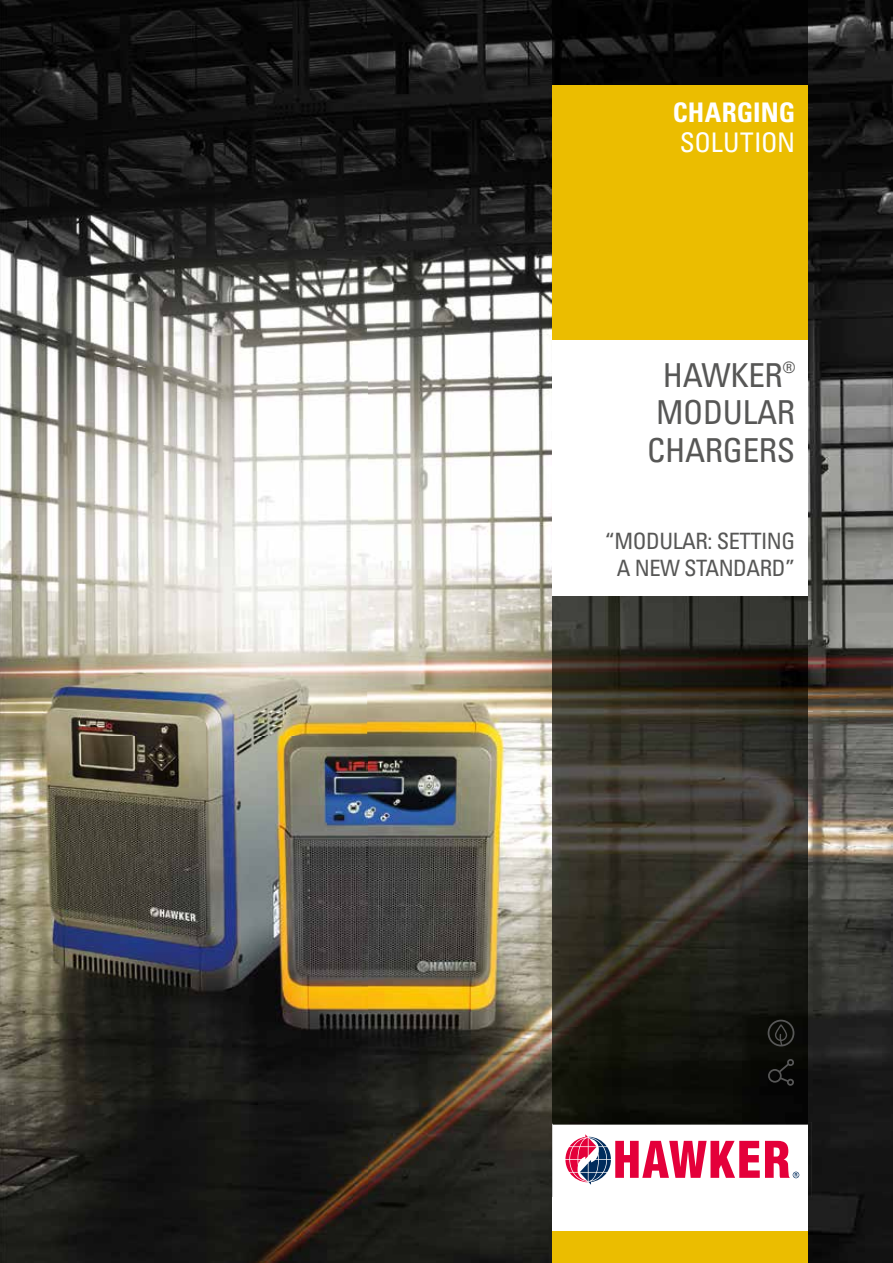
<style>
.page{position:relative;width:893px;height:1263px;background:#fff}
.page>*{position:absolute;margin:0;border:0;box-sizing:border-box;transform-origin:0 0}
.t1{font:condensed 33px/37.5px "Univers";letter-spacing:-.01em;color:#575756;text-align:center}
.t2{font:700 condensed 27px "Univers";color:#fff}
.t3{font:condensed 27px "Univers";letter-spacing:-.005em;color:#fff}
.t4{font:condensed 22.5px/27px "Univers";letter-spacing:-.02em;color:#575756;text-align:center}
</style>
<div class="page">
<img style="left:0;top:0;width:367px;height:1263px">
<img style="left:367px;top:0;width:186px;height:684px">
<img style="left:808px;top:0;width:85px;height:1263px">
<img style="left:367px;top:684px;width:186px;height:579px">
<img style="left:553px;top:0;width:255px;height:1122px">
<div style="left:553px;top:85px;width:255px;height:255px;background:#ebbd00"></div>
<div style="left:553px;top:1231px;width:255px;height:32px;background:#ebbd00"></div>
<div style="left:553px;top:340px;width:255px;height:255px;background:#fff"></div>
<img style="left:552px;top:1122px;width:260px;height:75px">
<img style="left:553px;top:1125px;width:255px;height:72px">
<svg style="left:565px;top:1134px;width:234px;height:51px"></svg>
<svg style="left:768px;top:1020px;width:26px;height:26px"></svg>
<svg style="left:768px;top:1059px;width:26px;height:27px"></svg>
<p class="t2" style="left:673px;top:96px;width:124px">CHARGING</p>
<p class="t3" style="left:680px;top:126px;width:117px">SOLUTION</p>
<h1 class="t1" style="left:647px;top:356px;width:150px">HAWKER<sup>®<br></sup>MODULAR<br>CHARGERS</h1>
<p class="t4" style="left:605px;top:527px;width:192px">“MODULAR: SETTING<br>A NEW STANDARD”</p>
</div>
